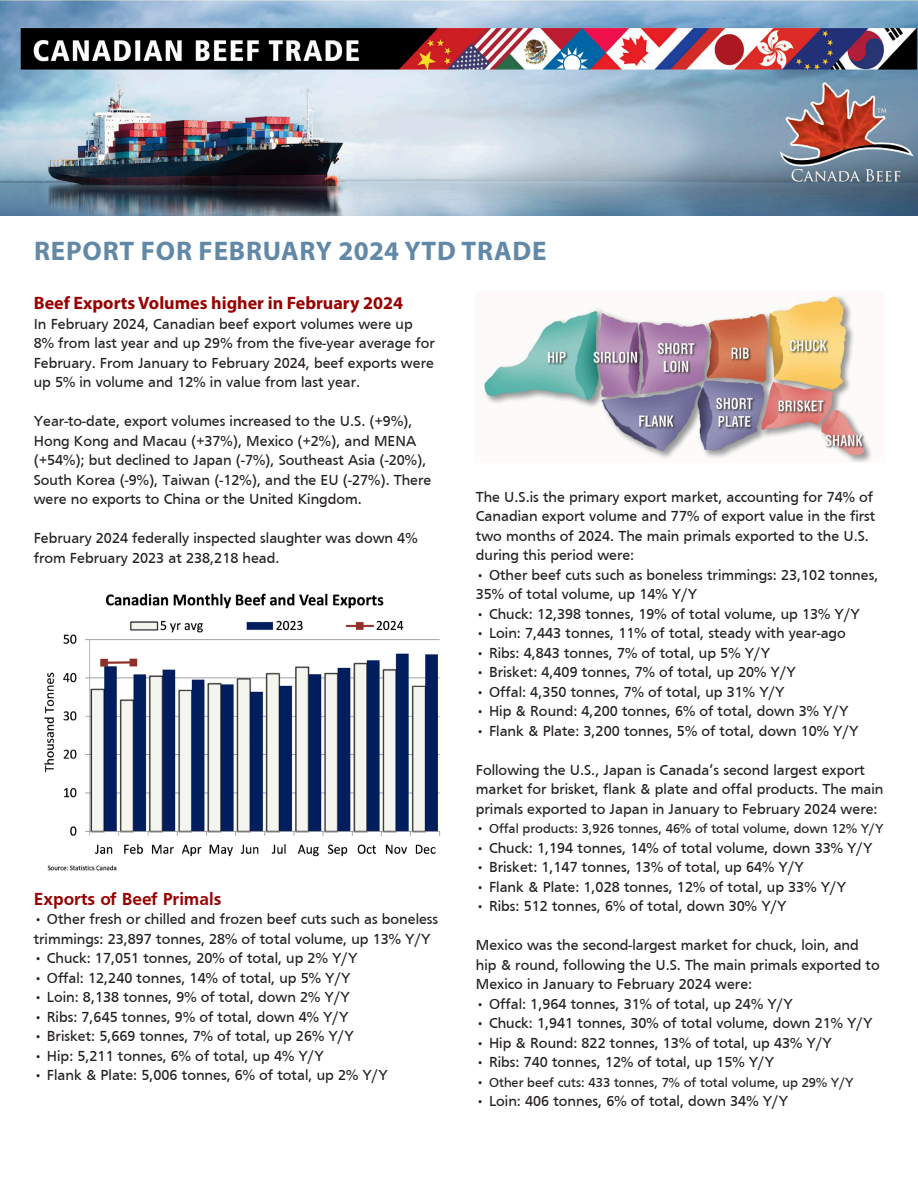
<style>
.page{position:relative;width:918px;height:1188px;background:#fff}
.page>*{position:absolute;margin:0;border:0;box-sizing:border-box;transform-origin:0 0}
.Heads{font:700 27px "Myriad Pro";letter-spacing:.03em;color:#6288a7}
.Subhead{font:700 18px "Myriad Pro";color:#900}
.Subhead-2{font:700 18px "Frutiger";color:#900}
.Subhead-3{font:15px/19.5px "Frutiger";color:#231f20}
.Subhead-4{font:13.5px "Frutiger";color:#231f20}
.s1{font-size:15px}
</style>
<div class="page">
<img style="left:44px;top:593px;width:397px;height:278px">
<img style="left:483px;top:295px;width:389px;height:168px">
<img style="left:0;top:0;width:918px;height:216px">
<p class="Heads" style="left:34px;top:233px;width:514px">REPORT FOR FEBRUARY 2024 YTD TRADE</p>
<p class="Subhead" style="left:34px;top:292px;width:371px">Beef Exports Volumes higher in February 2024</p>
<p class="Subhead-3" style="left:34px;top:314px;width:403px">In February 2024, Canadian beef export volumes were up 8% from last year and up 29% from the five-year average for February. From January to February 2024, beef exports were up 5% in volume and 12% in value from last year.</p>
<p class="Subhead-3" style="left:34px;top:412px;width:399px">Year-to-date, export volumes increased to the U.S. (+9%), Hong Kong and Macau (+37%), Mexico (+2%), and MENA (+54%); but declined to Japan (-7%), Southeast Asia (-20%), South Korea (-9%), Taiwan (-12%), and the EU (-27%). There were no exports to China or the United Kingdom.</p>
<p class="Subhead-3" style="left:34px;top:529px;width:385px">February 2024 federally inspected slaughter was down 4% from February 2023 at 238,218 head.</p>
<p class="Subhead-2" style="left:34px;top:889px;width:189px">Exports of Beef Primals</p>
<p class="Subhead-3" style="left:34px;top:910px;width:406px">• Other fresh or chilled and frozen beef cuts such as boneless trimmings: 23,897 tonnes, 28% of total volume, up 13% Y/Y</p>
<p class="Subhead-3" style="left:34px;top:949px;width:325px">• Chuck: 17,051 tonnes, 20% of total, up 2% Y/Y</p>
<p class="Subhead-3" style="left:34px;top:968px;width:318px">• Offal: 12,240 tonnes, 14% of total, up 5% Y/Y</p>
<p class="Subhead-3" style="left:34px;top:988px;width:318px">• Loin: 8,138 tonnes, 9% of total, down 2% Y/Y</p>
<p class="Subhead-3" style="left:34px;top:1007px;width:316px">• Ribs: 7,645 tonnes, 9% of total, down 4% Y/Y</p>
<p class="Subhead-3" style="left:34px;top:1027px;width:322px">• Brisket: 5,669 tonnes, 7% of total, up 26% Y/Y</p>
<p class="Subhead-3" style="left:34px;top:1046px;width:292px">• Hip: 5,211 tonnes, 6% of total, up 4% Y/Y</p>
<p class="Subhead-3" style="left:34px;top:1066px;width:356px">• Flank &amp; Plate: 5,006 tonnes, 6% of total, up 2% Y/Y</p>
<p class="Subhead-3" style="left:476px;top:487px;width:401px">The U.S.is the primary export market, accounting for 74% of Canadian export volume and 77% of export value in the first two months of 2024. The main primals exported to the U.S. during this period were:</p>
<p class="Subhead-3" style="left:476px;top:565px;width:404px">• Other beef cuts such as boneless trimmings: 23,102 tonnes,<br>35% of total volume, up 14% Y/Y</p>
<p class="Subhead-3" style="left:476px;top:604px;width:386px">• Chuck: 12,398 tonnes, 19% of total volume, up 13% Y/Y</p>
<p class="Subhead-3" style="left:476px;top:623px;width:371px">• Loin: 7,443 tonnes, 11% of total, steady with year-ago</p>
<p class="Subhead-3" style="left:476px;top:643px;width:296px">• Ribs: 4,843 tonnes, 7% of total, up 5% Y/Y</p>
<p class="Subhead-3" style="left:476px;top:662px;width:322px">• Brisket: 4,409 tonnes, 7% of total, up 20% Y/Y</p>
<p class="Subhead-3" style="left:476px;top:682px;width:310px">• Offal: 4,350 tonnes, 7% of total, up 31% Y/Y</p>
<p class="Subhead-3" style="left:476px;top:701px;width:374px">• Hip &amp; Round: 4,200 tonnes, 6% of total, down 3% Y/Y</p>
<p class="Subhead-3" style="left:476px;top:721px;width:384px">• Flank &amp; Plate: 3,200 tonnes, 5% of total, down 10% Y/Y</p>
<p class="Subhead-3" style="left:476px;top:760px;width:409px">Following the U.S., Japan is Canada’s second largest export market for brisket, flank &amp; plate and offal products. The main primals exported to Japan in January to February 2024 were:</p>
<p class="Subhead-4" style="left:476px;top:821px;width:409px"><span class="s1">•</span> Offal products: 3,926 tonnes, 46% of total volume, down 12% Y/Y</p>
<p class="Subhead-3" style="left:476px;top:838px;width:398px">• Chuck: 1,194 tonnes, 14% of total volume, down 33% Y/Y</p>
<p class="Subhead-3" style="left:476px;top:857px;width:330px">• Brisket: 1,147 tonnes, 13% of total, up 64% Y/Y</p>
<p class="Subhead-3" style="left:476px;top:877px;width:372px">• Flank &amp; Plate: 1,028 tonnes, 12% of total, up 33% Y/Y</p>
<p class="Subhead-3" style="left:476px;top:896px;width:312px">• Ribs: 512 tonnes, 6% of total, down 30% Y/Y</p>
<p class="Subhead-3" style="left:476px;top:935px;width:405px">Mexico was the second-largest market for chuck, loin, and hip &amp; round, following the U.S. The main primals exported to<br>Mexico in January to February 2024 were:</p>
<p class="Subhead-3" style="left:476px;top:994px;width:318px">• Offal: 1,964 tonnes, 31% of total, up 24% Y/Y</p>
<p class="Subhead-3" style="left:476px;top:1013px;width:398px">• Chuck: 1,941 tonnes, 30% of total volume, down 21% Y/Y</p>
<p class="Subhead-3" style="left:476px;top:1033px;width:358px">• Hip &amp; Round: 822 tonnes, 13% of total, up 43% Y/Y</p>
<p class="Subhead-3" style="left:476px;top:1052px;width:300px">• Ribs: 740 tonnes, 12% of total, up 15% Y/Y</p>
<p class="Subhead-4" style="left:476px;top:1075px;width:379px"><span class="s1">•</span> Other beef cuts: 433 tonnes, 7% of total volume, up 29% Y/Y</p>
<p class="Subhead-3" style="left:476px;top:1091px;width:314px">• Loin: 406 tonnes, 6% of total, down 34% Y/Y</p>
</div>
